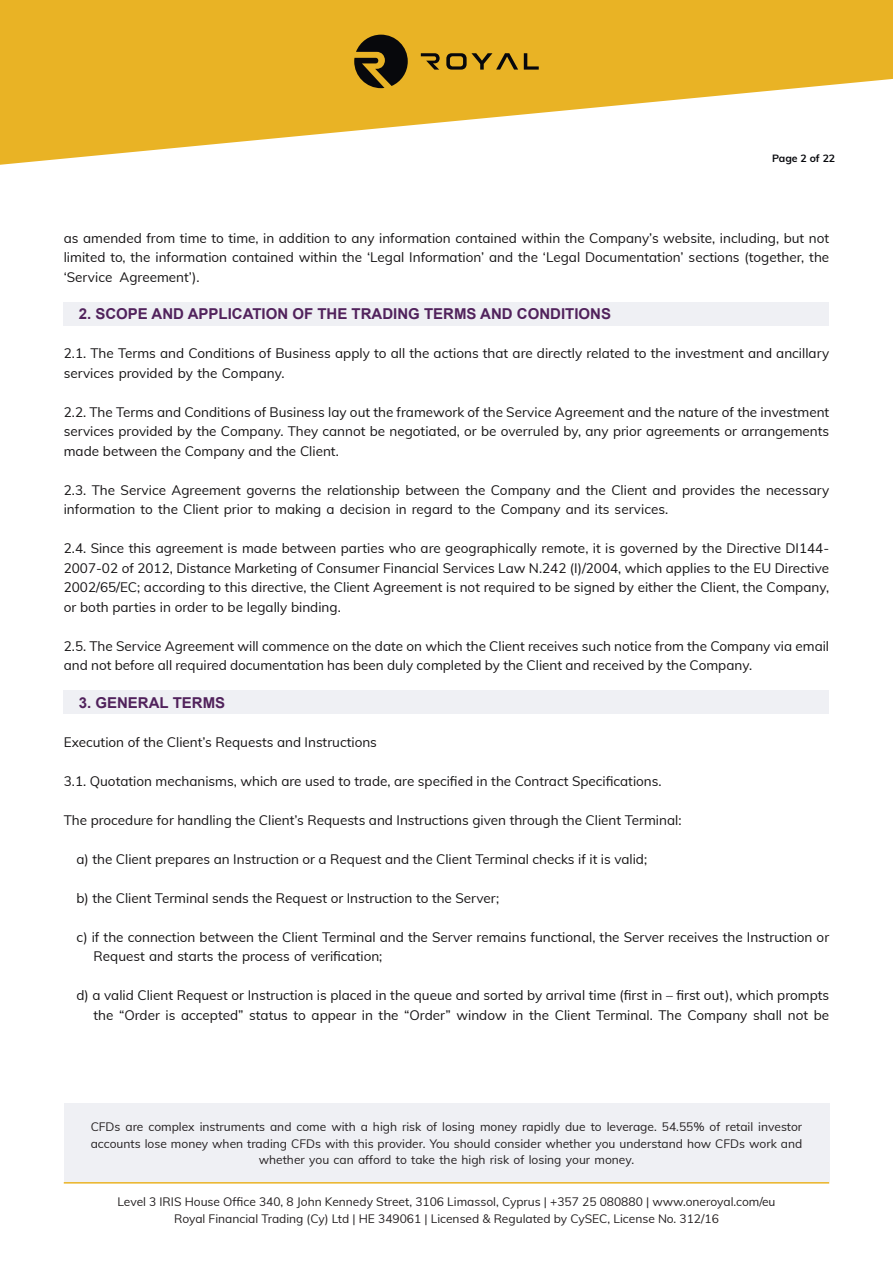
<style>
.page{position:relative;width:893px;height:1263px;background:#fff}
.page>*{position:absolute;margin:0;border:0;box-sizing:border-box;transform-origin:0 0}
.t1{font:700 15px "Arial";color:#51225c}
.Normal_Text{font:13.5px/19.5px "Muli";color:#151314;text-align:justify}
.A_B_s{font:13.5px/19.5px "Muli";color:#151314}
.t2{font:12px/16.5px "Muli";color:#231f20;text-align:center}
.t3{font:700 10.5px "Muli";color:#07080c}
</style>
<div class="page">
<svg style="left:0;top:0;width:893px;height:165px;fill:#e9b325"></svg>
<svg style="left:421px;top:53px;width:19px;height:17px"></svg>
<svg style="left:524px;top:53px;width:15px;height:17px"></svg>
<svg style="left:446px;top:53px;width:72px;height:17px"></svg>
<svg style="left:354px;top:35px;width:54px;height:53px;background:#5b4815"></svg>
<hr style="left:64px;top:1182px;width:765px;height:1px;background:#e9b325">
<div style="left:64px;top:1103px;width:766px;height:79px;background:#eff0f4"></div>
<div style="left:64px;top:302px;width:765px;height:24px;background:#eff0f4"></div>
<div style="left:64px;top:690px;width:765px;height:24px;background:#eff0f4"></div>
<p class="t3" style="left:772px;top:151px;width:65px">Page 2 of 22</p>
<p class="Normal_Text" style="left:64px;top:227px;width:767px">as amended from time to time, in addition to any information contained within the Company’s website, including, but not limited to, the information contained within the ‘Legal Information’ and the ‘Legal Documentation’ sections (together, the ‘Service Agreement’).</p>
<p class="t1" style="left:79px;top:304px;width:534px">2. SCOPE AND APPLICATION OF THE TRADING TERMS AND CONDITIONS</p>
<p class="Normal_Text" style="left:64px;top:343px;width:767px">2.1. The Terms and Conditions of Business apply to all the actions that are directly related to the investment and ancillary services provided by the Company.</p>
<p class="Normal_Text" style="left:64px;top:401px;width:767px">2.2. The Terms and Conditions of Business lay out the framework of the Service Agreement and the nature of the investment services provided by the Company. They cannot be negotiated, or be overruled by, any prior agreements or arrangements made between the Company and the Client.</p>
<p class="Normal_Text" style="left:64px;top:479px;width:767px">2.3. The Service Agreement governs the relationship between the Company and the Client and provides the necessary information to the Client prior to making a decision in regard to the Company and its services.</p>
<p class="Normal_Text" style="left:64px;top:538px;width:767px">2.4. Since this agreement is made between parties who are geographically remote, it is governed by the Directive DI144- 2007-02 of 2012, Distance Marketing of Consumer Financial Services Law N.242 (I)/2004, which applies to the EU Directive 2002/65/EC; according to this directive, the Client Agreement is not required to be signed by either the Client, the Company, or both parties in order to be legally binding.</p>
<p class="Normal_Text" style="left:64px;top:635px;width:767px">2.5. The Service Agreement will commence on the date on which the Client receives such notice from the Company via email and not before all required documentation has been duly completed by the Client and received by the Company.</p>
<p class="t1" style="left:79px;top:692px;width:148px">3. GENERAL TERMS</p>
<p class="Normal_Text" style="left:64px;top:731px;width:315px">Execution of the Client’s Requests and Instructions</p>
<p class="Normal_Text" style="left:64px;top:770px;width:599px">3.1. Quotation mechanisms, which are used to trade, are specified in the Contract Specifications.</p>
<p class="Normal_Text" style="left:64px;top:809px;width:619px">The procedure for handling the Client’s Requests and Instructions given through the Client Terminal:</p>
<p class="A_B_s" style="left:77px;top:848px;width:572px">a) the Client prepares an Instruction or a Request and the Client Terminal checks if it is valid;</p>
<p class="A_B_s" style="left:77px;top:887px;width:424px">b) the Client Terminal sends the Request or Instruction to the Server;</p>
<p class="A_B_s" style="left:94px;top:926px;width:737px;text-indent:-17px">c) if the connection between the Client Terminal and the Server remains functional, the Server receives the Instruction or<br>Request and starts the process of verification;</p>
<p class="A_B_s" style="left:77px;top:985px;width:754px;text-align:right">d) a valid Client Request or Instruction is placed in the queue and sorted by arrival time (first in – first out), which prompts the “Order is accepted” status to appear in the “Order” window in the Client Terminal. The Company shall not be</p>
<p class="t2" style="left:91px;top:1118px;width:713px">CFDs are complex instruments and come with a high risk of losing money rapidly due to leverage. 54.55% of retail investor accounts lose money when trading CFDs with this provider. You should consider whether you understand how CFDs work and whether you can afford to take the high risk of losing your money.</p>
<p class="t2" style="left:117px;top:1193px;width:660px">Level 3 IRIS House Office 340, 8 John Kennedy Street, 3106 Limassol, Cyprus | +357 25 080880 | www.oneroyal.com/eu<br>Royal Financial Trading (Cy) Ltd | HE 349061 | Licensed &amp; Regulated by CySEC, License No. 312/16</p>
</div>
